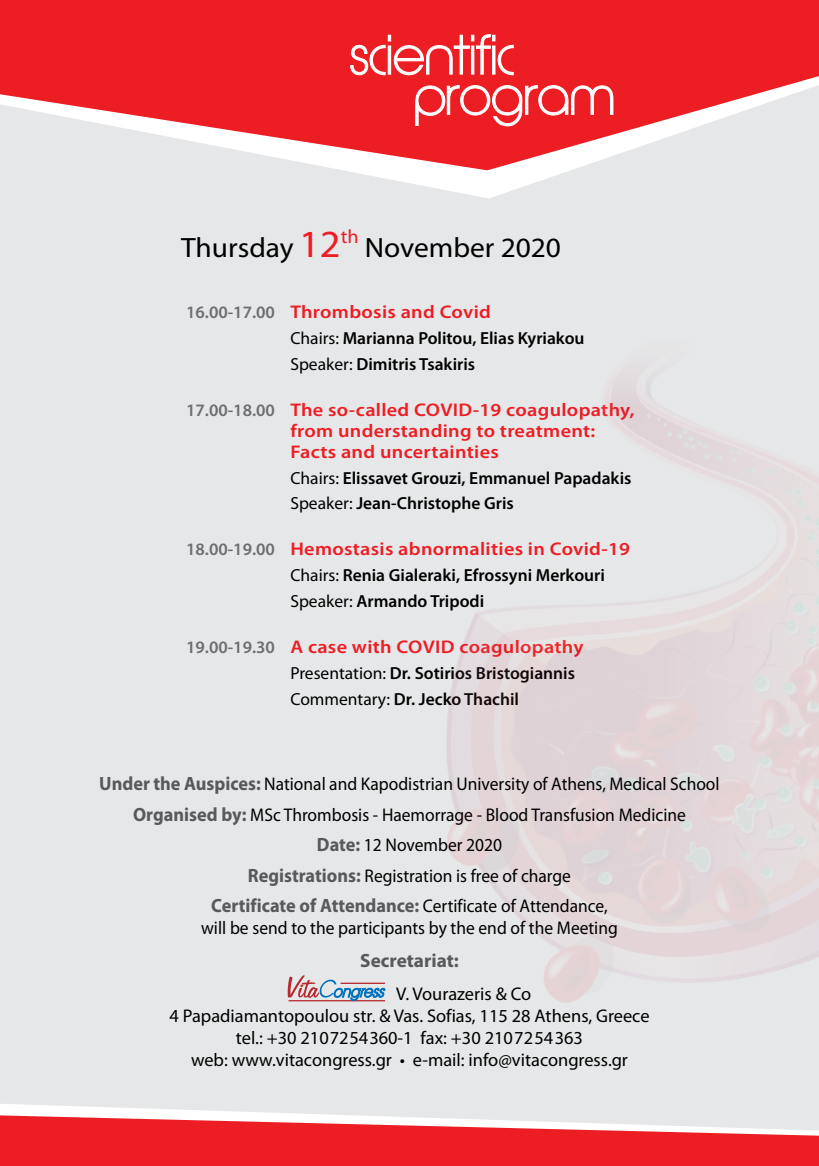
<style>
.page{position:relative;width:819px;height:1166px;background:#fff}
.page>*{position:absolute;margin:0;border:0;box-sizing:border-box;transform-origin:0 0}
.t1{font:52.5px/40.2px "Aka Acid Quinfo";color:#fff}
.t2{font:28px "Myriad Pro";color:#000;scale:1.05 1}
.t3{font:700 19.25px "Myriad Pro";color:#58595b;scale:.95 1}
.t4{font:700 19.25px "Myriad Pro";color:#58595b}
.t5{font:18.38px/30.6px "Myriad Pro";color:#000;text-align:center;scale:.95 1}
.t6{font:600 18.38px/21px "Myriad Pro";letter-spacing:.015em;color:#ed1d24;scale:1.1 1}
.t7{font:18.38px "Myriad Pro";color:#000}
.t8{font:600 17.5px/25.9px "Myriad Pro";color:#000}
.s1{font-size:38.5px;color:#ed1d24}
.s2{font-size:17.5px;color:#6d6e71}
.s3{font-weight:400}
.s4{font-weight:700;font-size:19.25px;color:#58595b}
.s5{font-weight:400;font-size:18.38px;color:#000}
</style>
<div class="page">
<div style="left:0;top:170px;width:819px;height:945px;background:#e6e7e8"></div>
<svg style="left:0;top:0;width:819px;height:170px;background:#ed565b"></svg>
<svg style="left:0;top:1115px;width:819px;height:51px;background:#ee494f"></svg>
<svg style="left:350px;top:34px;width:164px;height:42px;background:#ef4247"></svg>
<svg style="left:415px;top:85px;width:198px;height:42px;background:#ef3f45"></svg>
<img style="left:428px;top:322px;width:391px;height:693px">
<svg style="left:288px;top:975px;width:97px;height:26px;background:#b8b8c6"></svg>
<hr style="left:340px;top:982px;width:45px;height:2px;background:#b8292f">
<h1 class="t1" style="left:414px;top:35px;width:202px;text-indent:-64px">scientific program</h1>
<h2 class="t2" style="left:181px;top:230px;width:363px">Thursday <span class="s1">12</span><sup>th</sup> November 2020</h2>
<p class="t6" style="left:186px;top:301px;width:278px"><span class="s2">16.00-17.00</span> Thrombosis and Covid</p>
<p class="t8" style="left:290px;top:324px;width:296px"><span class="s3">Chairs:</span> Marianna Politou, Elias Kyriakou<br><span class="s3">Speaker:</span> Dimitris Tsakiris</p>
<p class="t6" style="left:290px;top:398px;width:314px;text-indent:-104px"><span class="s2">17.00-18.00</span> The so-called COVID-19 coagulopathy, from understanding to treatment:<br>Facts and uncertainties</p>
<p class="t8" style="left:290px;top:464px;width:342px"><span class="s3">Chairs:</span> Elissavet Grouzi, Emmanuel Papadakis<br><span class="s3">Speaker:</span> Jean-Christophe Gris</p>
<p class="t6" style="left:186px;top:538px;width:405px"><span class="s2">18.00-19.00</span> Hemostasis abnormalities in Covid-19</p>
<p class="t8" style="left:290px;top:562px;width:316px"><span class="s3">Chairs:</span> Renia Gialeraki, Efrossyni Merkouri<br><span class="s3">Speaker:</span> Armando Tripodi</p>
<p class="t6" style="left:186px;top:636px;width:363px"><span class="s2">19.00-19.30</span> A case with COVID coagulopathy</p>
<p class="t8" style="left:290px;top:660px;width:286px"><span class="s3">Presentation:</span> Dr. Sotirios Bristogiannis<br><span class="s3">Commentary:</span> Dr. Jecko Thachil</p>
<p class="t5" style="left:99px;top:768px;width:654px"><span class="s4">Under the Auspices:</span> National and Kapodistrian University of Athens, Medical School <span class="s4">Organised by:</span> MSc Thrombosis - Haemorrage - Blood Transfusion Medicine<br><span class="s4">Date:</span> 12 November 2020<br><span class="s4">Registrations:</span> Registration is free of charge</p>
<p class="t3" style="left:211px;top:893px;width:419px">Certificate of Attendance: <span class="s5">Certificate of Attendance,</span></p>
<p class="t5" style="left:201px;top:912px;width:440px">will be send to the participants by the end of the Meeting</p>
<p class="t4" style="left:360px;top:948px;width:100px">Secretariat:</p>
<p class="t7" style="left:396px;top:982px;width:136px">V. Vourazeris &amp; Co</p>
<p class="t7" style="left:169px;top:1004px;width:481px">4 Papadiamantopoulou str. &amp; Vas. Sofias, 115 28 Athens, Greece</p>
<p class="t7" style="left:236px;top:1027px;width:348px">tel.: +30 2107254360-1 fax: +30 2107254363</p>
<p class="t7" style="left:191px;top:1049px;width:438px">web: www.vitacongress.gr • e-mail: info@vitacongress.gr</p>
</div>
